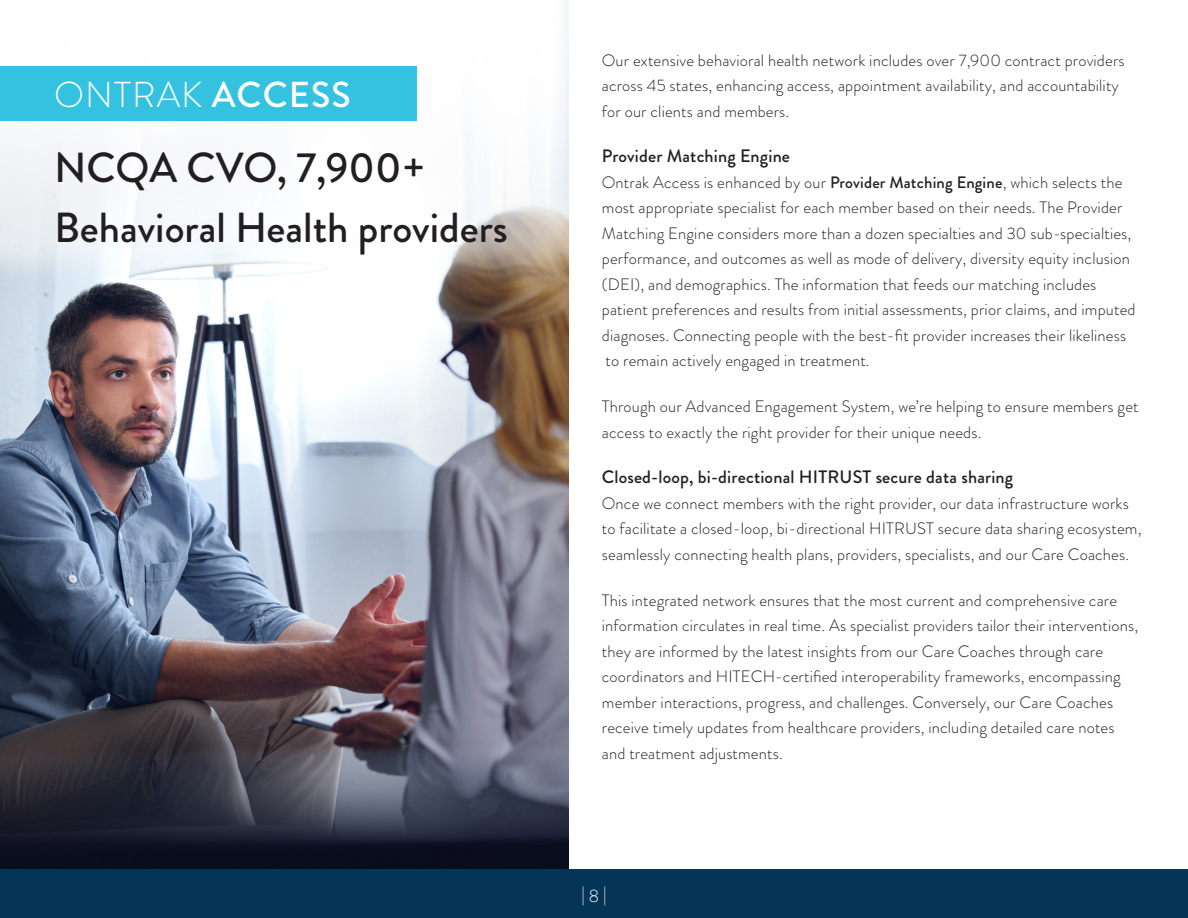
<style>
.page{position:relative;width:1188px;height:918px;background:#fff}
.page>*{position:absolute;margin:0;border:0;box-sizing:border-box;transform-origin:0 0}
.Body_Copy_Subheadings_-_H4{font:500 42px/60px "Brandon Grotesque";color:#231f20}
.Body_Copy_Subheadings_-_H4-2{font:300 36px "Brandon Grotesque";letter-spacing:.03em;color:#fff}
.Body_Copy_Subheadings_-_H4-3{font:500 18px "Brandon Grotesque";letter-spacing:.01em;color:#231f20}
.t1{font:300 18px "Brandon Grotesque";color:#fff}
.Body_Copy_Subheadings_-_H4-4{font:300 16.5px/25.5px "Brandon Grotesque";letter-spacing:.01em;color:#231f20}
.s1{font-weight:500}
</style>
<div class="page">
<div style="left:0;top:869px;width:1188px;height:49px;background:#043556"></div>
<img style="left:0;top:0;width:569px;height:868px">
<div style="left:0;top:66px;width:417px;height:54px;background:#35c2e0"></div>
<h4 class="Body_Copy_Subheadings_-_H4-2" style="left:54px;top:70px;width:298px">ONTRAK <span class="s1">ACCESS</span></h4>
<h4 class="Body_Copy_Subheadings_-_H4" style="left:54px;top:138px;width:455px">NCQA CVO, 7,900+<br>Behavioral Health providers</h4>
<h4 class="Body_Copy_Subheadings_-_H4-4" style="left:602px;top:47px;width:524px">Our extensive behavioral health network includes over 7,900 contract providers across 45 states, enhancing access, appointment availability, and accountability for our clients and members.</h4>
<h4 class="Body_Copy_Subheadings_-_H4-3" style="left:602px;top:144px;width:190px">Provider Matching Engine</h4>
<h4 class="Body_Copy_Subheadings_-_H4-4" style="left:602px;top:169px;width:535px">Ontrak Access is enhanced by our <span class="s1">Provider Matching Engine</span>, which selects the most appropriate specialist for each member based on their needs. The Provider Matching Engine considers more than a dozen specialties and 30 sub-specialties, performance, and outcomes as well as mode of delivery, diversity equity inclusion (DEI), and demographics. The information that feeds our matching includes patient preferences and results from initial assessments, prior claims, and imputed diagnoses. Connecting people with the best-fit provider increases their likeliness to remain actively engaged in treatment.</h4>
<h4 class="Body_Copy_Subheadings_-_H4-4" style="left:602px;top:394px;width:538px">Through our Advanced Engagement System, we’re helping to ensure members get access to exactly the right provider for their unique needs.</h4>
<h4 class="Body_Copy_Subheadings_-_H4-3" style="left:602px;top:465px;width:413px">Closed-loop, bi-directional HITRUST secure data sharing</h4>
<h4 class="Body_Copy_Subheadings_-_H4-4" style="left:602px;top:490px;width:541px">Once we connect members with the right provider, our data infrastructure works to facilitate a closed-loop, bi-directional HITRUST secure data sharing ecosystem, seamlessly connecting health plans, providers, specialists, and our Care Coaches.</h4>
<h4 class="Body_Copy_Subheadings_-_H4-4" style="left:602px;top:587px;width:538px">This integrated network ensures that the most current and comprehensive care information circulates in real time. As specialist providers tailor their interventions, they are informed by the latest insights from our Care Coaches through care coordinators and HITECH-certified interoperability frameworks, encompassing member interactions, progress, and challenges. Conversely, our Care Coaches receive timely updates from healthcare providers, including detailed care notes and treatment adjustments.</h4>
<p class="t1" style="left:581px;top:882px;width:27px">| 8 |</p>
</div>
